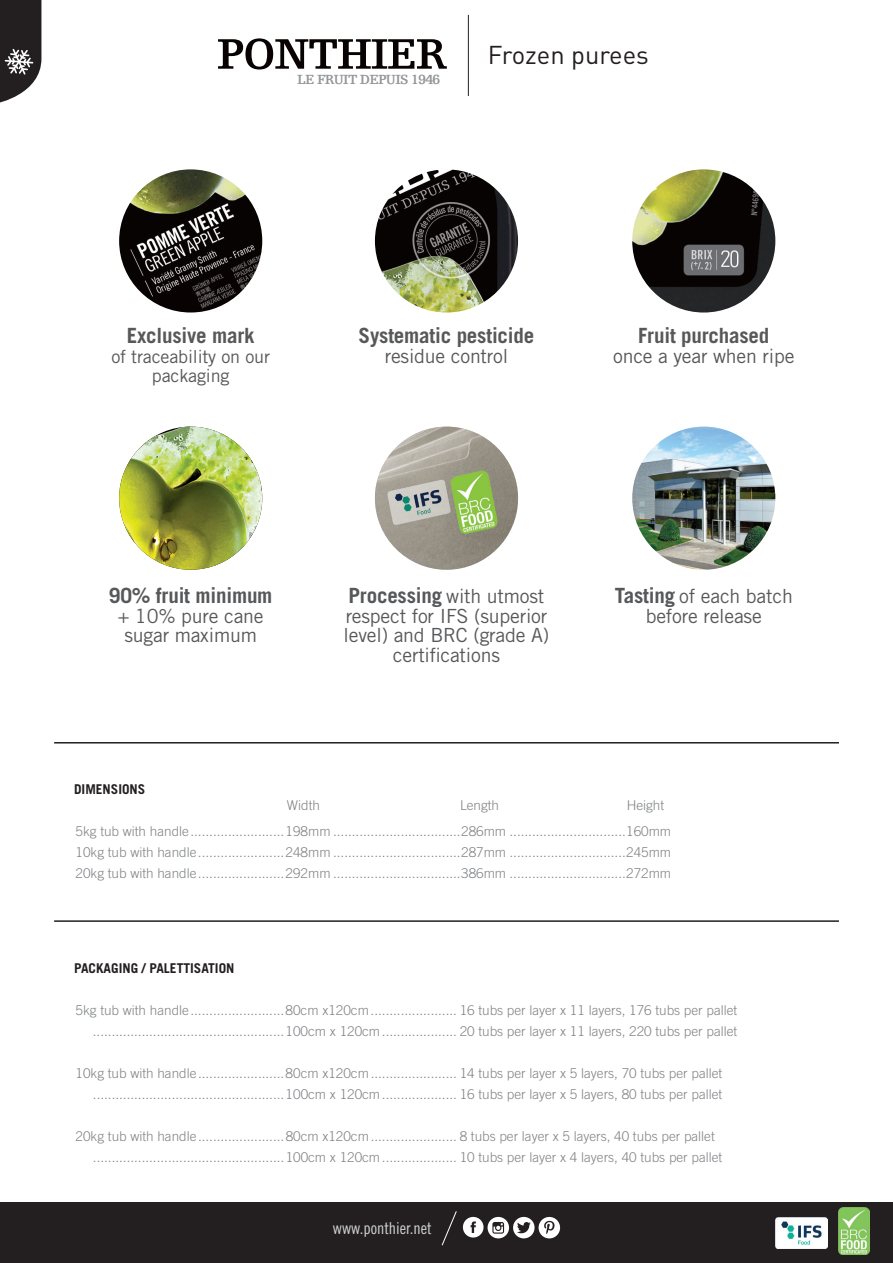
<style>
.page{position:relative;width:893px;height:1263px;background:#fff}
.page>*{position:absolute;margin:0;border:0;box-sizing:border-box;transform-origin:0 0}
.t1{font:25.5px "DIN";color:#231f20}
.t2{font:700 21px "Trade Gothic";letter-spacing:-.01em;color:#57585a}
.t3{font:19.5px/19.5px "Trade Gothic";letter-spacing:-.01em;color:#57585a;text-align:center}
.t4{font:18px/19.5px "Trade Gothic";letter-spacing:-.01em;color:#57585a;text-align:center}
.t5{font:16.5px "Trade Gothic Cond Eighteen";color:#d1d2d4}
.t6{font:700 14.1px "Egyptienne F";letter-spacing:-.05em;color:#939598}
.t7{font:300 13.5px/21px "Trade Gothic";color:#808285;text-align:right}
.t8{font:700 13.5px "Trade Gothic";color:#231f20}
.s1{font-weight:400;font-size:19.5px}
.s2{font-weight:700;font-size:21px}
</style>
<div class="page">
<div style="left:0;top:1203px;width:893px;height:60px;background:#231f20"></div>
<img style="left:775px;top:1217px;width:53px;height:31px">
<img style="left:838px;top:1207px;width:32px;height:48px">
<svg style="left:442px;top:1211px;width:15px;height:35px"></svg>
<svg style="left:463px;top:1217px;width:97px;height:21px"></svg>
<svg style="left:218px;top:38px;width:229px;height:31px"></svg>
<hr style="left:468px;top:15px;width:1px;height:81px;background:#231f20">
<svg style="left:0;top:0;width:41px;height:103px;background:#4a4748"></svg>
<img style="left:632px;top:427px;width:143px;height:143px;border-radius:72px">
<img style="left:119px;top:169px;width:143px;height:143px;border-radius:72px">
<img style="left:119px;top:427px;width:143px;height:143px;border-radius:72px">
<img style="left:632px;top:169px;width:143px;height:143px;border-radius:72px">
<img style="left:375px;top:427px;width:143px;height:143px;border-radius:72px">
<img style="left:375px;top:169px;width:143px;height:143px;border-radius:72px">
<hr style="left:54px;top:920px;width:785px;height:2px;background:#231f20">
<hr style="left:54px;top:742px;width:785px;height:1px;background:#231f20">
<p class="t6" style="left:297px;top:71px;width:145px">LE FRUIT DEPUIS 1946</p>
<h1 class="t1" style="left:488px;top:39px;width:163px">Frozen purees</h1>
<h2 class="t2" style="left:127px;top:323px;width:129px">Exclusive mark</h2>
<h3 class="t4" style="left:111px;top:346px;width:160px">of traceability on our packaging</h3>
<h2 class="t2" style="left:359px;top:323px;width:177px">Systematic pesticide</h2>
<h3 class="t3" style="left:385px;top:346px;width:125px">residue control</h3>
<h2 class="t2" style="left:638px;top:323px;width:133px">Fruit purchased</h2>
<h3 class="t3" style="left:613px;top:346px;width:183px">once a year when ripe</h3>
<h2 class="t2" style="left:109px;top:583px;width:165px">90% fruit minimum</h2>
<h3 class="t3" style="left:118px;top:606px;width:147px">+ 10% pure cane sugar maximum</h3>
<h2 class="t2" style="left:348px;top:583px;width:197px">Processing <span class="s1">with utmost</span></h2>
<h3 class="t3" style="left:344px;top:606px;width:207px">respect for IFS (superior level) and BRC (grade A) certifications</h3>
<h3 class="t3" style="left:615px;top:586px;width:180px"><span class="s2">Tasting</span> of each batch before release</h3>
<p class="t8" style="left:74px;top:780px;width:73px">DIMENSIONS</p>
<p class="t7" style="left:76px;top:820px;width:597px;text-align:justify">5kg tub with handle.........................198mm ..................................286mm ...............................160mm 10kg tub with handle.......................248mm ..................................287mm ...............................245mm 20kg tub with handle.......................292mm ..................................386mm ...............................272mm</p>
<p class="t7" style="left:287px;top:794px;width:35px">Width</p>
<p class="t7" style="left:460px;top:794px;width:41px">Length</p>
<p class="t7" style="left:627px;top:794px;width:39px">Height</p>
<p class="t8" style="left:74px;top:960px;width:162px">PACKAGING / PALETTISATION</p>
<p class="t7" style="left:76px;top:1000px;width:663px">5kg tub with handle.........................80cm x120cm....................... 16 tubs per layer x 11 layers, 176 tubs per pallet ...................................................100cm x 120cm.................... 20 tubs per layer x 11 layers, 220 tubs per pallet</p>
<p class="t7" style="left:76px;top:1063px;width:648px">10kg tub with handle.......................80cm x120cm....................... 14 tubs per layer x 5 layers, 70 tubs per pallet ...................................................100cm x 120cm.................... 16 tubs per layer x 5 layers, 80 tubs per pallet</p>
<p class="t7" style="left:93px;top:1126px;width:631px;text-align:left;text-indent:-17px">20kg tub with handle.......................80cm x120cm....................... 8 tubs per layer x 5 layers, 40 tubs per pallet ...................................................100cm x 120cm.................... 10 tubs per layer x 4 layers, 40 tubs per pallet</p>
<p class="t5" style="left:333px;top:1218px;width:100px">www.ponthier.net</p>
</div>
